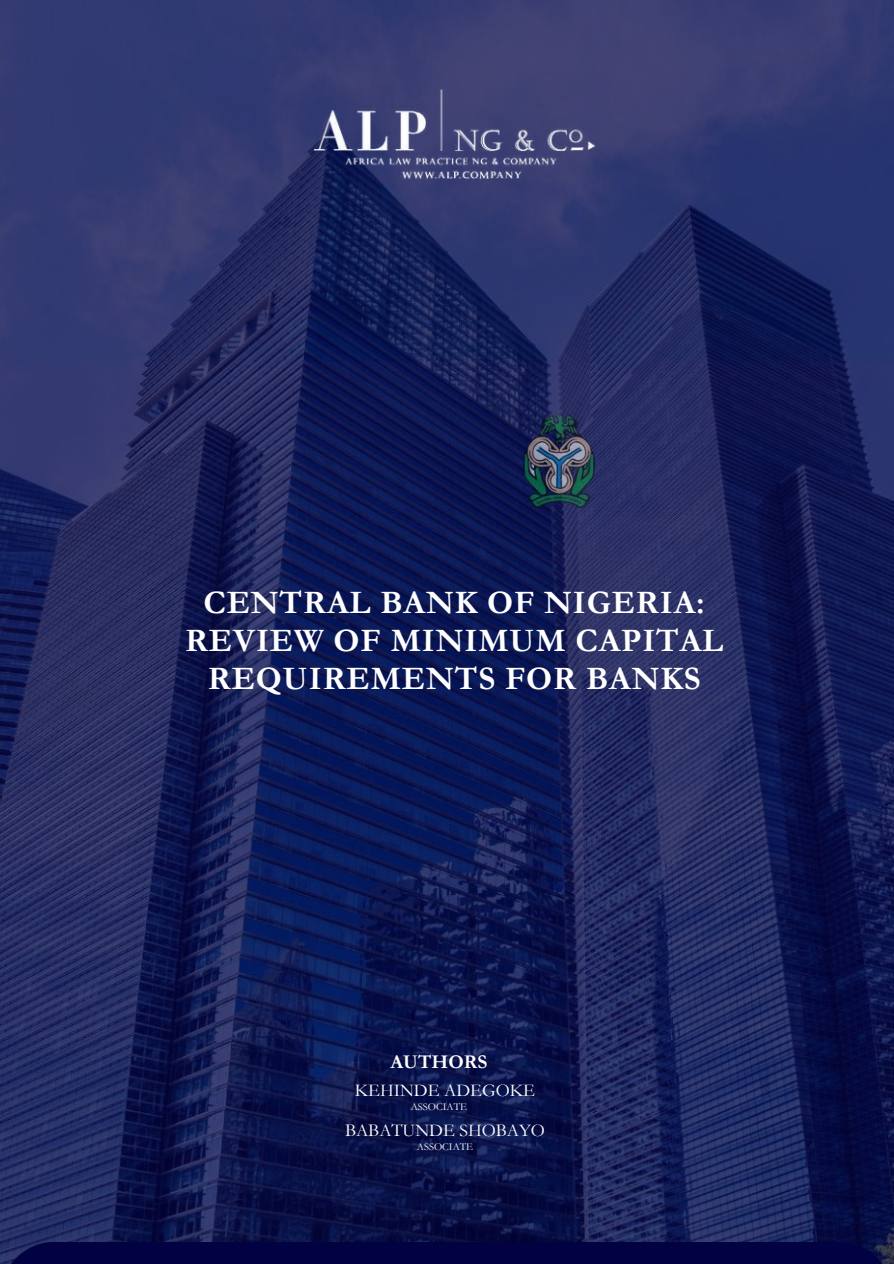
<style>
.page{position:relative;width:894px;height:1264px;background:#fff}
.page>*{position:absolute;margin:0;border:0;box-sizing:border-box;transform-origin:0 0}
.t1{font:700 33px/38.2px "Garamond";letter-spacing:.025em;color:#fff;text-align:center}
.t2{font:700 19.5px "Garamond";color:#fff}
.t3{font:18px "Garamond";color:#fff}
.t4{font:10.5px "Garamond";color:#fff}
</style>
<div class="page">
<img style="left:0;top:0;width:893px;height:1263px">
<div style="left:0;top:1241px;width:892px;height:22px;background:#020142"></div>
<img style="left:315px;top:89px;width:279px;height:89px">
<img style="left:523px;top:414px;width:71px;height:93px">
<p class="t1" style="left:185px;top:583px;width:539px">CENTRAL BANK OF NIGERIA:<br>REVIEW OF MINIMUM CAPITAL<br>REQUIREMENTS FOR BANKS</p>
<p class="t2" style="left:390px;top:1050px;width:98px">AUTHORS</p>
<p class="t3" style="left:355px;top:1080px;width:182px">KEHINDE ADEGOKE</p>
<p class="t3" style="left:345px;top:1120px;width:201px">BABATUNDE SHOBAYO</p>
<p class="t4" style="left:410px;top:1100px;width:58px">ASSOCIATE</p>
<p class="t4" style="left:417px;top:1140px;width:58px">ASSOCIATE</p>
</div>
